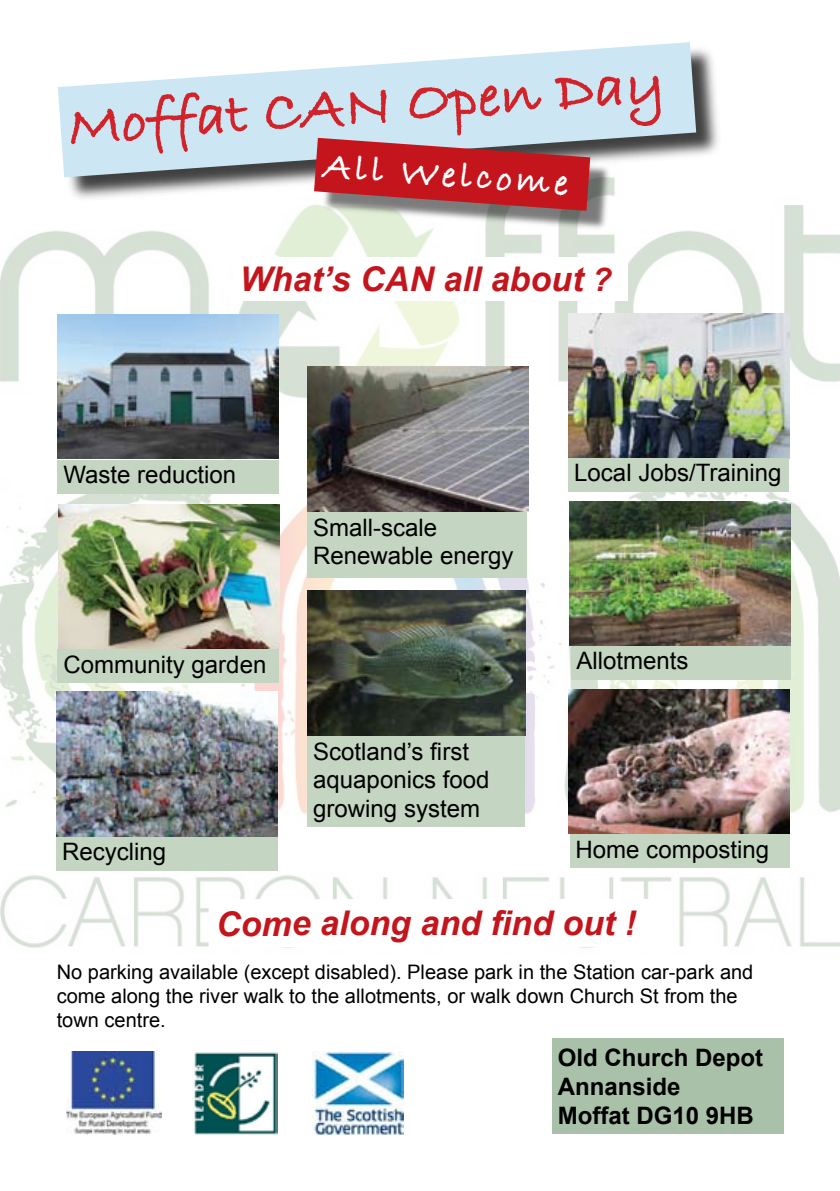
<style>
.page{position:relative;width:840px;height:1191px;background:#fff}
.page>*{position:absolute;margin:0;border:0;box-sizing:border-box;transform-origin:0 0}
.t1{font:60px "Bradley Hand ITCTT Bold";color:#d2232a}
.t2{font:38px "Bradley Hand ITCTT Bold";color:#fff}
.t3{font:italic 700 34px "Arial";color:#c4151c}
.t4{font:24px/28.8px "Arial";color:#000}
.t5{font:700 24px/28.8px "Arial";color:#000}
.t6{font:20px/24px "Arial";color:#000}
.s1{font-size:32px}
</style>
<div class="page">
<img style="left:0;top:205px;width:839px;height:866px">
<img style="left:67px;top:1051px;width:94px;height:83px">
<img style="left:193px;top:1051px;width:84px;height:83px">
<img style="left:312px;top:1051px;width:91px;height:83px">
<div style="left:59px;top:43px;width:663px;height:161px;background:#000;opacity:.75"></div>
<svg style="left:58px;top:42px;width:637px;height:135px;fill:#cce6f3"></svg>
<img style="left:569px;top:501px;width:220px;height:144px">
<div style="left:570px;top:646px;width:219px;height:33px;background:#c4d6c1"></div>
<img style="left:568px;top:314px;width:221px;height:144px">
<div style="left:568px;top:458px;width:220px;height:33px;background:#c4d6c1"></div>
<img style="left:58px;top:314px;width:220px;height:145px">
<div style="left:58px;top:460px;width:221px;height:33px;background:#c4d6c1"></div>
<img style="left:307px;top:367px;width:221px;height:144px">
<div style="left:307px;top:512px;width:219px;height:66px;background:#c4d6c1"></div>
<img style="left:307px;top:591px;width:218px;height:144px">
<div style="left:307px;top:736px;width:218px;height:90px;background:#c4d6c1"></div>
<img style="left:568px;top:689px;width:221px;height:144px">
<div style="left:569px;top:834px;width:219px;height:33px;background:#c4d6c1"></div>
<img style="left:58px;top:504px;width:221px;height:145px">
<div style="left:58px;top:649px;width:221px;height:33px;background:#c4d6c1"></div>
<img style="left:57px;top:692px;width:220px;height:144px">
<div style="left:56px;top:837px;width:221px;height:33px;background:#c4d6c1"></div>
<div style="left:551px;top:1038px;width:231px;height:96px;background:#a9c0a9"></div>
<div style="left:321px;top:145px;width:289px;height:87px;background:#000;opacity:.52"></div>
<svg style="left:314px;top:138px;width:276px;height:73px"></svg>
<div style="left:208px;top:899px;width:444px;height:48px;background:#fff"></div>
<div style="left:234px;top:257px;width:393px;height:43px;background:#fff"></div>
<h1 class="t1" style="left:65px;top:80px;width:599px;rotate:-4deg">Moffat CAN Open Day</h1>
<h2 class="t2" style="left:325px;top:137px;width:247px;rotate:4deg">All Welcome</h2>
<h3 class="t3" style="left:240px;top:260px;width:373px">What’s CAN all about <span class="s1">?</span></h3>
<p class="t4" style="left:63px;top:460px;width:174px">Waste reduction</p>
<p class="t4" style="left:574px;top:458px;width:209px">Local Jobs/Training</p>
<p class="t4" style="left:313px;top:513px;width:202px">Small-scale<br>Renewable energy</p>
<p class="t4" style="left:63px;top:650px;width:204px">Community garden</p>
<p class="t4" style="left:62px;top:837px;width:106px">Recycling</p>
<p class="t4" style="left:313px;top:736px;width:178px">Scotland’s first aquaponics food growing system</p>
<p class="t4" style="left:576px;top:646px;width:114px">Allotments</p>
<p class="t4" style="left:575px;top:834px;width:195px">Home composting</p>
<h3 class="t3" style="left:216px;top:904px;width:421px">Come along and find out !</h3>
<p class="t6" style="left:57px;top:959px;width:697px">No parking available (except disabled). Please park in the Station car-park and come along the river walk to the allotments, or walk down Church St from the town centre.</p>
<p class="t5" style="left:557px;top:1043px;width:207px">Old Church Depot<br>Annanside<br>Moffat DG10 9HB</p>
</div>
